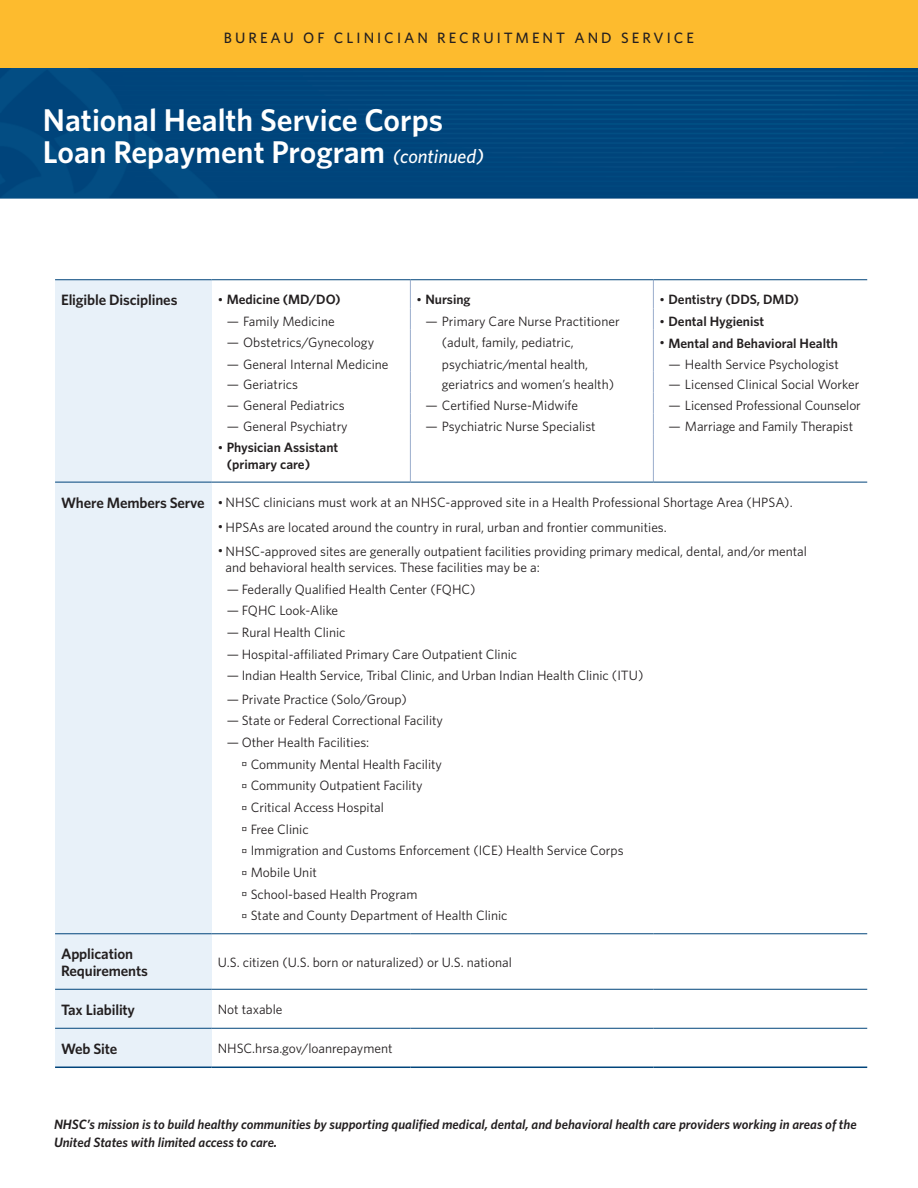
<style>
.page{position:relative;width:918px;height:1188px;background:#fff}
.page>*{position:absolute;margin:0;border:0;box-sizing:border-box;transform-origin:0 0}
.t1{font:600 31.5px/31.5px "Whitney";color:#fff}
.t2{font:600 15px/16.5px "Whitney";letter-spacing:-.01em;color:#231f20}
.t3{font:500 15px "Whitney";letter-spacing:.2em;color:#231f20}
.t4{font:13.5px/16.5px "Whitney";color:#231f20}
.t5{font:italic 600 13.5px/18px "Whitney";color:#231f20}
.t6{font:600 13.5px/16.5px "Whitney";color:#231f20}
.s1{font-weight:500;font-style:italic;font-size:19.5px}
.s2{font-family:"Helvetica";font-weight:400;font-size:15px}
.s3{font-family:"Helvetica";font-size:15px}
</style>
<div class="page">
<div style="left:0;top:0;width:918px;height:75px;background:#fdbb2e"></div>
<div style="left:55px;top:280px;width:157px;height:28px;background:#e8f1f9"></div>
<div style="left:55px;top:308px;width:157px;height:22px;background:#e8f1f9"></div>
<div style="left:55px;top:330px;width:157px;height:21px;background:#e8f1f9"></div>
<div style="left:55px;top:351px;width:157px;height:21px;background:#e8f1f9"></div>
<div style="left:55px;top:372px;width:157px;height:21px;background:#e8f1f9"></div>
<div style="left:55px;top:393px;width:157px;height:20px;background:#e8f1f9"></div>
<div style="left:55px;top:413px;width:157px;height:21px;background:#e8f1f9"></div>
<div style="left:55px;top:434px;width:157px;height:48px;background:#e8f1f9"></div>
<div style="left:55px;top:482px;width:157px;height:32px;background:#e8f1f9"></div>
<div style="left:55px;top:514px;width:157px;height:24px;background:#e8f1f9"></div>
<div style="left:55px;top:538px;width:157px;height:39px;background:#e8f1f9"></div>
<div style="left:55px;top:577px;width:157px;height:22px;background:#e8f1f9"></div>
<div style="left:55px;top:599px;width:157px;height:21px;background:#e8f1f9"></div>
<div style="left:55px;top:620px;width:157px;height:22px;background:#e8f1f9"></div>
<div style="left:55px;top:642px;width:157px;height:22px;background:#e8f1f9"></div>
<div style="left:55px;top:664px;width:157px;height:45px;background:#e8f1f9"></div>
<div style="left:55px;top:709px;width:157px;height:21px;background:#e8f1f9"></div>
<div style="left:55px;top:730px;width:157px;height:22px;background:#e8f1f9"></div>
<div style="left:55px;top:752px;width:157px;height:22px;background:#e8f1f9"></div>
<div style="left:55px;top:774px;width:157px;height:21px;background:#e8f1f9"></div>
<div style="left:55px;top:795px;width:157px;height:22px;background:#e8f1f9"></div>
<div style="left:55px;top:817px;width:157px;height:21px;background:#e8f1f9"></div>
<div style="left:55px;top:838px;width:157px;height:22px;background:#e8f1f9"></div>
<div style="left:55px;top:860px;width:157px;height:22px;background:#e8f1f9"></div>
<div style="left:55px;top:882px;width:157px;height:21px;background:#e8f1f9"></div>
<div style="left:55px;top:903px;width:157px;height:31px;background:#e8f1f9"></div>
<div style="left:55px;top:934px;width:157px;height:55px;background:#e8f1f9"></div>
<div style="left:55px;top:989px;width:157px;height:39px;background:#e8f1f9"></div>
<div style="left:55px;top:1028px;width:157px;height:39px;background:#e8f1f9"></div>
<hr style="left:410px;top:279px;width:243px;height:1px;background:#00447b">
<hr style="left:410px;top:482px;width:243px;height:1px;background:#00447b">
<svg style="left:410px;top:280px;width:1px;height:154px"></svg>
<svg style="left:653px;top:280px;width:1px;height:154px"></svg>
<hr style="left:410px;top:434px;width:1px;height:48px;background:#9badcc">
<hr style="left:653px;top:434px;width:1px;height:48px;background:#9badcc">
<hr style="left:55px;top:279px;width:157px;height:1px;background:#00447b">
<hr style="left:212px;top:279px;width:198px;height:1px;background:#00447b">
<hr style="left:653px;top:279px;width:214px;height:1px;background:#00447b">
<hr style="left:55px;top:482px;width:157px;height:1px;background:#00447b">
<hr style="left:212px;top:482px;width:198px;height:1px;background:#00447b">
<hr style="left:653px;top:482px;width:214px;height:1px;background:#00447b">
<hr style="left:55px;top:933px;width:157px;height:1px;background:#00447b">
<hr style="left:212px;top:933px;width:198px;height:1px;background:#00447b">
<hr style="left:410px;top:933px;width:243px;height:1px;background:#00447b">
<hr style="left:653px;top:933px;width:214px;height:1px;background:#00447b">
<hr style="left:55px;top:989px;width:157px;height:1px;background:#00447b">
<hr style="left:212px;top:989px;width:198px;height:1px;background:#00447b">
<hr style="left:410px;top:989px;width:243px;height:1px;background:#00447b">
<hr style="left:653px;top:989px;width:214px;height:1px;background:#00447b">
<hr style="left:55px;top:1028px;width:157px;height:1px;background:#00447b">
<hr style="left:212px;top:1028px;width:198px;height:1px;background:#00447b">
<hr style="left:410px;top:1028px;width:243px;height:1px;background:#00447b">
<hr style="left:653px;top:1028px;width:214px;height:1px;background:#00447b">
<hr style="left:55px;top:1067px;width:157px;height:1px;background:#00447b">
<hr style="left:212px;top:1067px;width:198px;height:1px;background:#00447b">
<hr style="left:410px;top:1067px;width:243px;height:1px;background:#00447b">
<hr style="left:653px;top:1067px;width:214px;height:1px;background:#00447b">
<img style="left:0;top:69px;width:918px;height:130px">
<p class="t3" style="left:224px;top:29px;width:472px">BUREAU OF CLINICIAN RECRUITMENT AND SERVICE</p>
<h1 class="t1" style="left:43px;top:104px;width:443px">National Health Service Corps<br>Loan Repayment Program <span class="s1">(continued)</span></h1>
<h2 class="t2" style="left:61px;top:291px;width:118px">Eligible Disciplines</h2>
<p class="t6" style="left:218px;top:291px;width:125px"><span class="s2">•</span> Medicine (MD/DO)</p>
<p class="t6" style="left:416px;top:291px;width:56px"><span class="s2">•</span> Nursing</p>
<p class="t6" style="left:659px;top:291px;width:141px"><span class="s2">•</span> Dentistry (DDS, DMD)</p>
<p class="t4" style="left:227px;top:313px;width:110px">— family medicine</p>
<p class="t4" style="left:425px;top:313px;width:196px">— primary care nurse practitioner</p>
<p class="t6" style="left:659px;top:313px;width:106px"><span class="s2">•</span> Dental Hygienist</p>
<p class="t4" style="left:227px;top:334px;width:149px">— obstetrics/Gynecology</p>
<p class="t4" style="left:442px;top:334px;width:133px">(adult, family, pediatric,</p>
<p class="t6" style="left:659px;top:334px;width:180px"><span class="s2">•</span> Mental and Behavioral Health</p>
<p class="t4" style="left:227px;top:355px;width:163px">— General internal medicine</p>
<p class="t4" style="left:442px;top:355px;width:148px">psychiatric/mental health,</p>
<p class="t4" style="left:668px;top:355px;width:172px">— Health Service psychologist</p>
<p class="t4" style="left:227px;top:376px;width:73px">— Geriatrics</p>
<p class="t4" style="left:442px;top:376px;width:174px">geriatrics and women’s health)</p>
<p class="t4" style="left:668px;top:376px;width:192px">— licensed clinical Social Worker</p>
<p class="t4" style="left:227px;top:397px;width:120px">— General pediatrics</p>
<p class="t4" style="left:425px;top:397px;width:154px">— certified nurse-midwife</p>
<p class="t4" style="left:668px;top:397px;width:194px">— licensed professional counselor</p>
<p class="t4" style="left:227px;top:418px;width:123px">— General psychiatry</p>
<p class="t4" style="left:425px;top:418px;width:172px">— psychiatric nurse Specialist</p>
<p class="t4" style="left:668px;top:418px;width:186px">— marriage and family therapist</p>
<p class="t6" style="left:227px;top:439px;width:113px;text-indent:-9px"><span class="s2">•</span> Physician Assistant (primary care)</p>
<h2 class="t2" style="left:61px;top:494px;width:145px">Where Members Serve</h2>
<p class="t4" style="left:218px;top:494px;width:576px"><span class="s3">•</span> nHSc clinicians must work at an nHSc-approved site in a Health professional Shortage area (HpSa).</p>
<p class="t4" style="left:218px;top:518px;width:451px"><span class="s3">•</span> HpSas are located around the country in rural, urban and frontier communities.</p>
<p class="t4" style="left:226px;top:542px;width:583px;text-indent:-8px"><span class="s3">•</span> nHSc-approved sites are generally outpatient facilities providing primary medical, dental, and/or mental and behavioral health services. these facilities may be a:</p>
<p class="t4" style="left:227px;top:581px;width:251px">— federally Qualified Health center (fQHc)</p>
<p class="t4" style="left:227px;top:602px;width:113px">— fQHc look-alike</p>
<p class="t4" style="left:227px;top:624px;width:120px">— rural Health clinic</p>
<p class="t4" style="left:227px;top:646px;width:292px">— Hospital-affiliated primary care outpatient clinic</p>
<p class="t4" style="left:227px;top:667px;width:418px">— indian Health Service, tribal clinic, and Urban indian Health clinic (itU)</p>
<p class="t4" style="left:227px;top:690px;width:182px">— private practice (Solo/Group)</p>
<p class="t4" style="left:227px;top:712px;width:218px">— State or federal correctional facility</p>
<p class="t4" style="left:227px;top:734px;width:144px">— other Health facilities:</p>
<p class="t4" style="left:251px;top:755px;width:193px">community mental Health facility</p>
<p class="t4" style="left:251px;top:777px;width:173px">community outpatient facility</p>
<p class="t4" style="left:251px;top:799px;width:135px">critical access Hospital</p>
<p class="t4" style="left:251px;top:820px;width:60px">free clinic</p>
<p class="t4" style="left:251px;top:842px;width:374px">immigration and customs enforcement (ice) Health Service corps</p>
<p class="t4" style="left:251px;top:864px;width:68px">mobile Unit</p>
<p class="t4" style="left:251px;top:885px;width:168px">School-based Health program</p>
<p class="t4" style="left:251px;top:907px;width:258px">State and county Department of Health clinic</p>
<h2 class="t2" style="left:61px;top:945px;width:88px">Application<br>Requirements</h2>
<p class="t4" style="left:218px;top:954px;width:296px">U.S. citizen (U.S. born or naturalized) or U.S. national</p>
<h2 class="t2" style="left:61px;top:1001px;width:75px">Tax Liability</h2>
<p class="t4" style="left:218px;top:1000px;width:66px">not taxable</p>
<h2 class="t2" style="left:61px;top:1040px;width:58px">Web Site</h2>
<p class="t4" style="left:218px;top:1039px;width:176px">nHSc.hrsa.gov/loanrepayment</p>
<p class="t5" style="left:54px;top:1115px;width:804px">NHSC’s mission is to build healthy communities by supporting qualified medical, dental, and behavioral health care providers working in areas of the<br>United States with limited access to care.</p>
</div>
